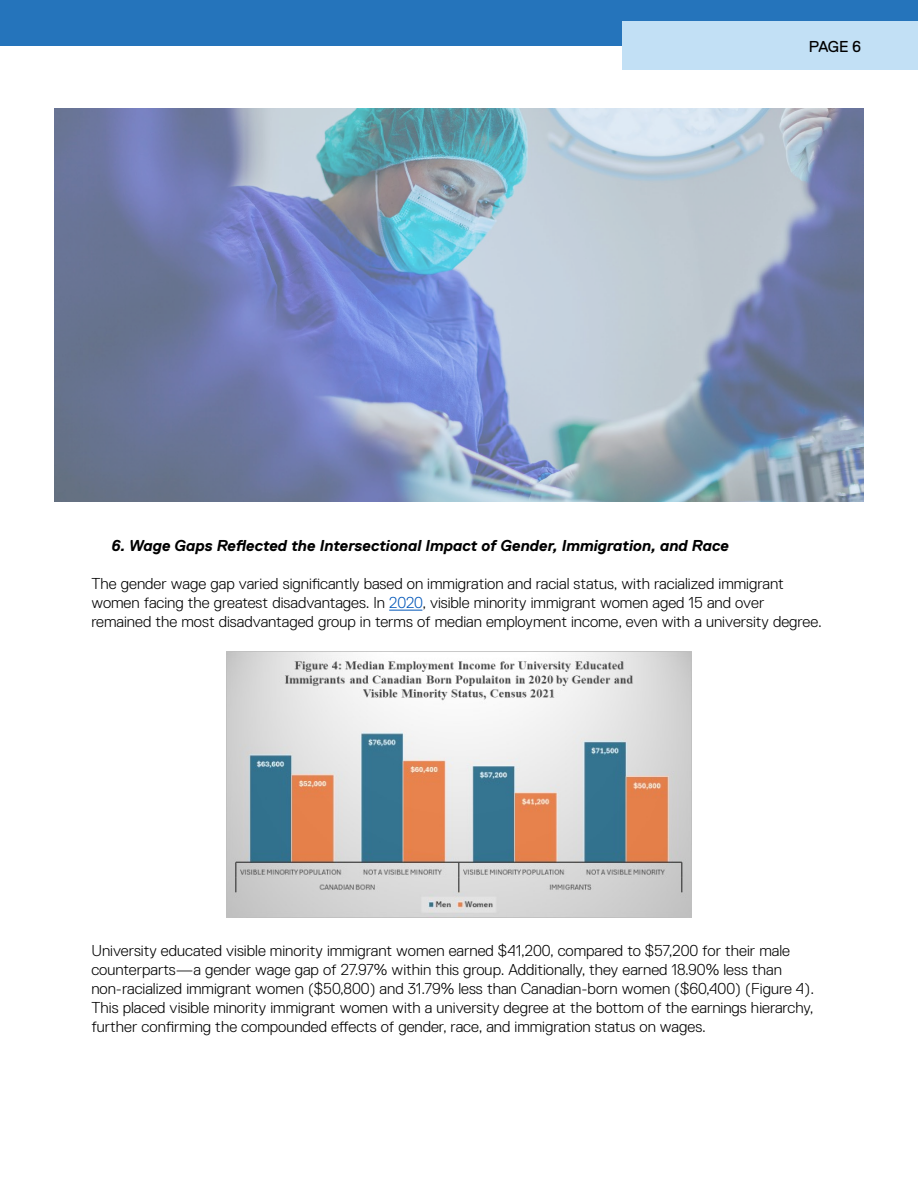
<style>
.page{position:relative;width:918px;height:1188px;background:#fff}
.page>*{position:absolute;margin:0;border:0;box-sizing:border-box;transform-origin:0 0}
.t1{font:300 15.75px/18.9px "Replica Std";color:#000}
.t2{font:italic 700 15.75px "Replica Std";color:#000}
.t3{font:15.75px "Replica Std";color:#000}
.s1{color:#0055b8}
</style>
<div class="page">
<div style="left:0;top:0;width:918px;height:46px;background:#2574bb"></div>
<div style="left:622px;top:21px;width:296px;height:49px;background:#c2e0f5"></div>
<hr style="left:389px;top:610px;width:33px;height:1px;background:#0055b8">
<img style="left:226px;top:651px;width:466px;height:267px">
<img style="left:54px;top:108px;width:810px;height:393px">
<p class="t3" style="left:809px;top:38px;width:54px">PAGE 6</p>
<p class="t2" style="left:112px;top:537px;width:619px">6. Wage Gaps Reflected the Intersectional Impact of Gender, Immigration, and Race</p>
<p class="t1" style="left:91px;top:574px;width:732px">The gender wage gap varied significantly based on immigration and racial status, with racialized immigrant women facing the greatest disadvantages. In <span class="s1">2020</span>, visible minority immigrant women aged 15 and over remained the most disadvantaged group in terms of median employment income, even with a university degree.</p>
<p class="t1" style="left:91px;top:941px;width:724px">University educated visible minority immigrant women earned $41,200, compared to $57,200 for their male counterparts—a gender wage gap of 27.97% within this group. Additionally, they earned 18.90% less than non-racialized immigrant women ($50,800) and 31.79% less than Canadian-born women ($60,400) (Figure 4).<br>This placed visible minority immigrant women with a university degree at the bottom of the earnings hierarchy, further confirming the compounded effects of gender, race, and immigration status on wages.</p>
</div>
